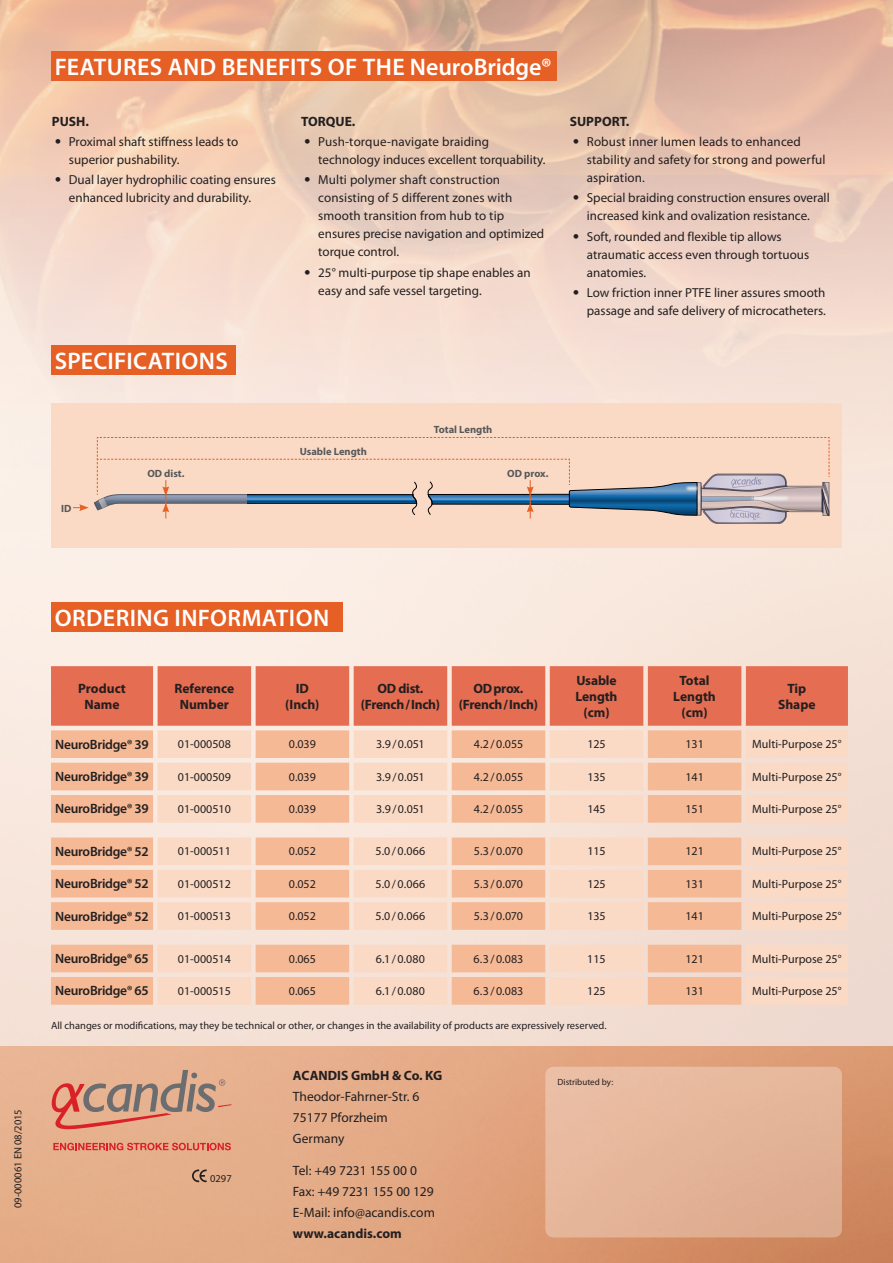
<style>
.page{position:relative;width:893px;height:1263px;background:#fff}
.page>*{position:absolute;margin:0;border:0;box-sizing:border-box;transform-origin:0 0}
.t1{font:600 24px "Myriad Pro";letter-spacing:.015em;color:#fff}
.t2{font:700 13.5px/16.2px "Myriad Pro";color:#231f20;text-align:center}
.t3{font:600 13.5px "Myriad Pro";letter-spacing:-.02em;color:#231f20}
.t4{font:13.5px/21px "Myriad Pro";color:#231f20}
.t5{font:700 13.5px/16.2px "Myriad Pro";letter-spacing:-.02em;color:#231f20;text-align:center}
.t6{font:13.05px/18px "Myriad Pro";color:#231f20}
.t7{font:12px "Myriad Pro";color:#231f20}
.t8{font:10.5px "Myriad Pro";color:#231f20}
.t9{font:700 10.5px "Myriad Pro";color:#57585a}
.t10{font:9px "Myriad Pro";color:#231f20}
.s1{font-family:"Helvetica Neue LT Pro";font-weight:100;font-stretch:expanded}
</style>
<div class="page">
<div style="left:0;top:0;width:893px;height:1046px;background:linear-gradient(to right,#f9ebe2,#f4e0d5)"></div>
<img style="left:0;top:0;width:893px;height:590px">
<img style="left:0;top:1046px;width:893px;height:217px">
<div style="left:51px;top:51px;width:505px;height:30px;background:#e65f24"></div>
<svg style="left:51px;top:666px;width:797px;height:60px;background:#e47258"></svg>
<svg style="left:51px;top:730px;width:107px;height:275px;background:#f5c3a5"></svg>
<svg style="left:158px;top:730px;width:690px;height:275px;background:#f7d1b9"></svg>
<div style="left:51px;top:602px;width:291px;height:30px;background:#e65f24"></div>
<svg style="left:53px;top:1143px;width:178px;height:7px"></svg>
<svg style="left:48px;top:1070px;width:183px;height:60px;background:#d19a82"></svg>
<div style="left:545px;top:1067px;width:297px;height:170px;background:#e5b599;border-radius:9px"></div>
<svg style="left:192px;top:1169px;width:15px;height:13px"></svg>
<div style="left:51px;top:345px;width:184px;height:30px;background:#e65f24"></div>
<div style="left:51px;top:404px;width:791px;height:144px;background:#fadac5"></div>
<svg style="left:73px;top:437px;width:757px;height:87px"></svg>
<h1 class="t1" style="left:55px;top:51px;width:498px">Features an d Benefits of the NeuroBridge®</h1>
<p class="t2" style="left:52px;top:113px;width:39px">PUSH.</p>
<p class="t6" style="left:69px;top:133px;width:171px;text-indent:-14px"><span class="s1">•</span> Proximal shaft stiffness leads to superior pushability.</p>
<p class="t6" style="left:69px;top:171px;width:208px;text-indent:-14px"><span class="s1">•</span> Dual layer hydrophilic coating ensures enhanced lubricity and durability.</p>
<h1 class="t1" style="left:55px;top:346px;width:52px">Specifica</h1>
<h1 class="t1" style="left:162px;top:346px;width:52px">tions</h1>
<p class="t2" style="left:301px;top:113px;width:56px">TORQUE.</p>
<p class="t6" style="left:318px;top:133px;width:229px;text-indent:-14px"><span class="s1">•</span> Push-torque-navigate braiding technology induces excellent torquability.</p>
<p class="t6" style="left:318px;top:171px;width:228px;text-indent:-14px"><span class="s1">•</span> Multi polymer shaft construction consisting of 5 different zones with smooth transition from hub to tip ensures precise navigation and optimized torque control.</p>
<p class="t6" style="left:318px;top:263px;width:214px;text-indent:-14px"><span class="s1">•</span> 25° multi-purpose tip shape enables an easy and safe vessel targeting.</p>
<p class="t2" style="left:570px;top:113px;width:61px">SUPPORT.</p>
<p class="t6" style="left:587px;top:133px;width:240px;text-indent:-14px"><span class="s1">•</span> Robust inner lumen leads to enhanced stability and safety for strong and powerful aspiration.</p>
<p class="t6" style="left:573px;top:189px;width:259px;text-align:center"><span class="s1">•</span> Special braiding construction ensures overall increased kink and ovalization resistance.</p>
<p class="t6" style="left:587px;top:227px;width:224px;text-indent:-14px"><span class="s1">•</span> Soft, rounded and flexible tip allows atraumatic access even through tortuous anatomies.</p>
<p class="t6" style="left:573px;top:283px;width:255px;text-align:right"><span class="s1">•</span> Low friction inner PTFE liner assures smooth passage and safe delivery of microcatheters.</p>
<p class="t9" style="left:61px;top:501px;width:12px">ID</p>
<p class="t9" style="left:147px;top:466px;width:39px">OD dist.</p>
<p class="t9" style="left:300px;top:444px;width:69px">Usable Length</p>
<p class="t9" style="left:434px;top:423px;width:60px">Total Length</p>
<p class="t9" style="left:507px;top:466px;width:43px">OD prox.</p>
<p class="t8" style="left:11px;top:1208px;width:100px;rotate:-90deg">09-000061 EN 08/2015</p>
<h1 class="t1" style="left:55px;top:602px;width:273px">Ordering Information</h1>
<p class="t2" style="left:78px;top:680px;width:49px">Product<br>Name</p>
<p class="t2" style="left:174px;top:680px;width:61px">Reference<br>Number</p>
<p class="t2" style="left:285px;top:680px;width:36px">ID (Inch)</p>
<p class="t5" style="left:361px;top:680px;width:81px">OD dist. (French/Inch)</p>
<p class="t5" style="left:459px;top:680px;width:81px">ODprox. (French/Inch)</p>
<p class="t2" style="left:576px;top:672px;width:43px">Usable<br>Length (cm)</p>
<p class="t2" style="left:673px;top:672px;width:44px">Total<br>Length (cm)</p>
<p class="t2" style="left:778px;top:680px;width:39px">Tip<br>Shape</p>
<p class="t3" style="left:55px;top:736px;width:95px">NeuroBridge®39</p>
<p class="t7" style="left:178px;top:737px;width:54px">01-000508</p>
<p class="t7" style="left:289px;top:737px;width:29px">0.039</p>
<p class="t7" style="left:376px;top:737px;width:50px">3.9/0.051</p>
<p class="t7" style="left:474px;top:737px;width:51px">4.2/0.055</p>
<p class="t7" style="left:587px;top:737px;width:20px">125</p>
<p class="t7" style="left:685px;top:737px;width:20px">131</p>
<p class="t7" style="left:752px;top:737px;width:91px">Multi-Purpose 25°</p>
<p class="t3" style="left:55px;top:768px;width:95px">NeuroBridge®39</p>
<p class="t7" style="left:178px;top:769px;width:54px">01-000509</p>
<p class="t7" style="left:289px;top:769px;width:29px">0.039</p>
<p class="t7" style="left:376px;top:769px;width:50px">3.9/0.051</p>
<p class="t7" style="left:474px;top:769px;width:51px">4.2/0.055</p>
<p class="t7" style="left:587px;top:769px;width:20px">135</p>
<p class="t7" style="left:685px;top:769px;width:20px">141</p>
<p class="t7" style="left:752px;top:769px;width:91px">Multi-Purpose 25°</p>
<p class="t3" style="left:55px;top:800px;width:95px">NeuroBridge®39</p>
<p class="t7" style="left:178px;top:801px;width:54px">01-000510</p>
<p class="t7" style="left:289px;top:801px;width:29px">0.039</p>
<p class="t7" style="left:376px;top:801px;width:50px">3.9/0.051</p>
<p class="t7" style="left:474px;top:801px;width:51px">4.2/0.055</p>
<p class="t7" style="left:587px;top:801px;width:20px">145</p>
<p class="t7" style="left:685px;top:801px;width:20px">151</p>
<p class="t7" style="left:752px;top:801px;width:91px">Multi-Purpose 25°</p>
<p class="t3" style="left:55px;top:843px;width:95px">NeuroBridge®52</p>
<p class="t7" style="left:178px;top:844px;width:54px">01-000511</p>
<p class="t7" style="left:289px;top:844px;width:29px">0.052</p>
<p class="t7" style="left:376px;top:844px;width:51px">5.0/0.066</p>
<p class="t7" style="left:474px;top:844px;width:51px">5.3/0.070</p>
<p class="t7" style="left:587px;top:844px;width:20px">115</p>
<p class="t7" style="left:685px;top:844px;width:20px">121</p>
<p class="t7" style="left:752px;top:844px;width:91px">Multi-Purpose 25°</p>
<p class="t3" style="left:55px;top:875px;width:95px">NeuroBridge®52</p>
<p class="t7" style="left:178px;top:876px;width:54px">01-000512</p>
<p class="t7" style="left:289px;top:876px;width:29px">0.052</p>
<p class="t7" style="left:376px;top:876px;width:51px">5.0/0.066</p>
<p class="t7" style="left:474px;top:876px;width:51px">5.3/0.070</p>
<p class="t7" style="left:587px;top:876px;width:20px">125</p>
<p class="t7" style="left:685px;top:876px;width:20px">131</p>
<p class="t7" style="left:752px;top:876px;width:91px">Multi-Purpose 25°</p>
<p class="t3" style="left:55px;top:907px;width:95px">NeuroBridge®52</p>
<p class="t7" style="left:178px;top:909px;width:54px">01-000513</p>
<p class="t7" style="left:289px;top:909px;width:29px">0.052</p>
<p class="t7" style="left:376px;top:909px;width:51px">5.0/0.066</p>
<p class="t7" style="left:474px;top:909px;width:51px">5.3/0.070</p>
<p class="t7" style="left:587px;top:909px;width:20px">135</p>
<p class="t7" style="left:685px;top:909px;width:20px">141</p>
<p class="t7" style="left:752px;top:909px;width:91px">Multi-Purpose 25°</p>
<p class="t3" style="left:55px;top:950px;width:95px">NeuroBridge®65</p>
<p class="t7" style="left:178px;top:951px;width:54px">01-000514</p>
<p class="t7" style="left:289px;top:951px;width:29px">0.065</p>
<p class="t7" style="left:376px;top:951px;width:51px">6.1/0.080</p>
<p class="t7" style="left:474px;top:951px;width:51px">6.3/0.083</p>
<p class="t7" style="left:587px;top:951px;width:20px">115</p>
<p class="t7" style="left:685px;top:951px;width:20px">121</p>
<p class="t7" style="left:752px;top:951px;width:91px">Multi-Purpose 25°</p>
<p class="t3" style="left:55px;top:982px;width:95px">NeuroBridge®65</p>
<p class="t7" style="left:178px;top:983px;width:54px">01-000515</p>
<p class="t7" style="left:289px;top:983px;width:29px">0.065</p>
<p class="t7" style="left:376px;top:983px;width:51px">6.1/0.080</p>
<p class="t7" style="left:474px;top:983px;width:51px">6.3/0.083</p>
<p class="t7" style="left:587px;top:983px;width:20px">125</p>
<p class="t7" style="left:685px;top:983px;width:20px">131</p>
<p class="t7" style="left:752px;top:983px;width:91px">Multi-Purpose 25°</p>
<p class="t8" style="left:51px;top:1019px;width:557px">All changes or modifications, may they be technical or other, or changes in the availability of products are expressively reserved.</p>
<p class="t8" style="left:210px;top:1172px;width:23px">0297</p>
<p class="t2" style="left:293px;top:1067px;width:151px">ACANDIS GmbH &amp; Co. KG</p>
<p class="t4" style="left:293px;top:1086px;width:128px">Theodor-Fahrner-Str. 6<br>75177 Pforzheim<br>Germany</p>
<p class="t4" style="left:293px;top:1159px;width:143px">Tel: +49 7231 155 00 0<br>Fax: +49 7231 155 00 129<br>E-Mail: info@acandis.com</p>
<p class="t2" style="left:293px;top:1224px;width:110px">www.acandis.com</p>
<p class="t10" style="left:558px;top:1076px;width:57px">Distributed by:</p>
</div>
